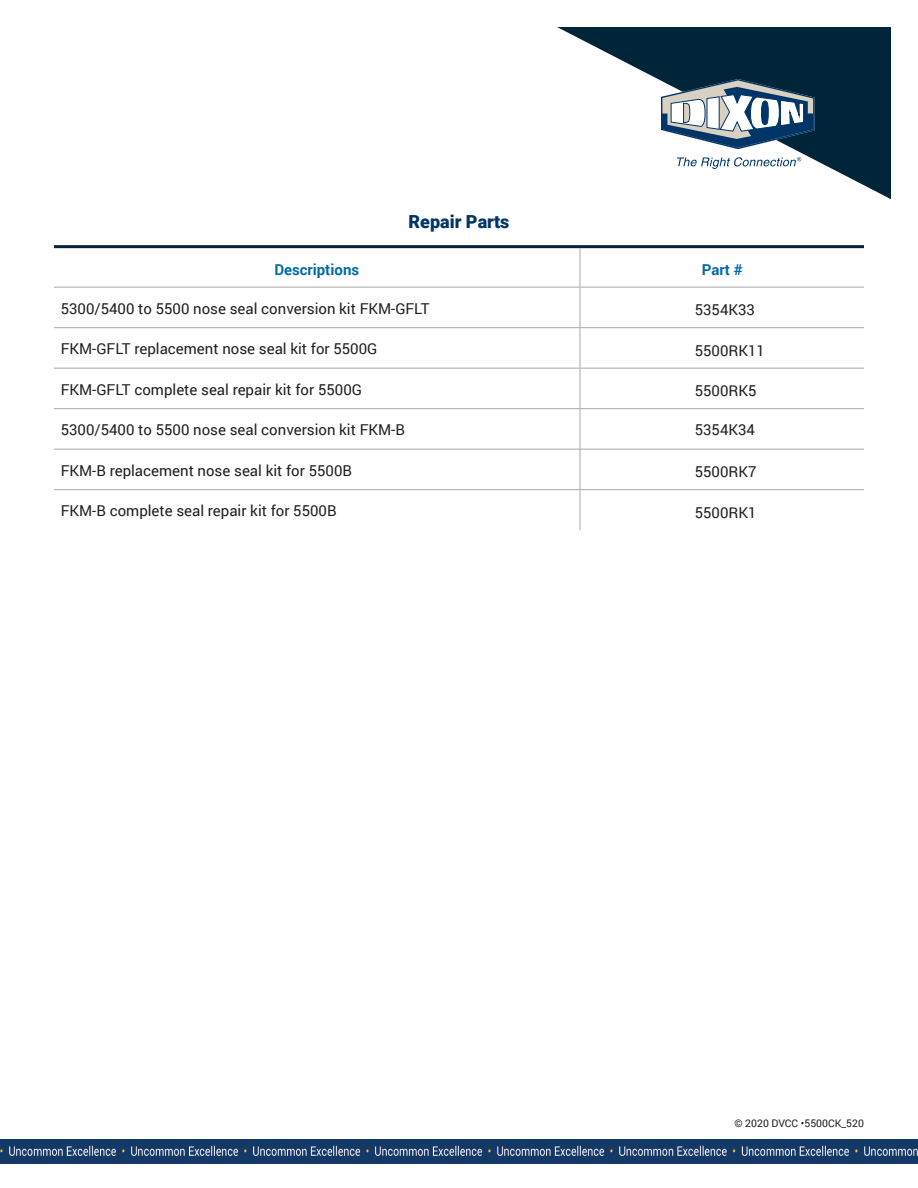
<style>
.page{position:relative;width:918px;height:1188px;background:#fff}
.page>*{position:absolute;margin:0;border:0;box-sizing:border-box;transform-origin:0 0}
._2020_Product_Name{font:900 18px "Roboto";color:#003667}
._2020_Table_Body_Tex{font:15px "Roboto";color:#231f20}
._2020_Table_Header{font:700 15px "Roboto";color:#006ba7}
.t1{font:10.5px "Roboto";color:#231f20}
</style>
<div class="page">
<svg style="left:557px;top:27px;width:334px;height:172px"></svg>
<svg style="left:661px;top:79px;width:154px;height:90px"></svg>
<img style="left:0;top:1140px;width:624px;height:24px">
<img style="left:624px;top:1140px;width:294px;height:24px">
<hr style="left:580px;top:245px;width:284px;height:3px;background:#002539">
<hr style="left:580px;top:287px;width:284px;height:1px;background:#a8a9ad">
<hr style="left:580px;top:327px;width:284px;height:1px;background:#a8a9ad">
<hr style="left:580px;top:368px;width:284px;height:1px;background:#a8a9ad">
<hr style="left:580px;top:408px;width:284px;height:1px;background:#a8a9ad">
<hr style="left:580px;top:449px;width:284px;height:1px;background:#a8a9ad">
<hr style="left:580px;top:489px;width:284px;height:1px;background:#a8a9ad">
<hr style="left:54px;top:245px;width:526px;height:3px;background:#002539">
<hr style="left:580px;top:248px;width:1px;height:39px;background:#a8a9ad">
<hr style="left:54px;top:287px;width:526px;height:1px;background:#a8a9ad">
<hr style="left:580px;top:288px;width:1px;height:39px;background:#a8a9ad">
<hr style="left:54px;top:327px;width:526px;height:1px;background:#a8a9ad">
<hr style="left:580px;top:328px;width:1px;height:40px;background:#a8a9ad">
<hr style="left:54px;top:368px;width:526px;height:1px;background:#a8a9ad">
<hr style="left:580px;top:369px;width:1px;height:39px;background:#a8a9ad">
<hr style="left:54px;top:408px;width:526px;height:1px;background:#a8a9ad">
<hr style="left:580px;top:409px;width:1px;height:40px;background:#a8a9ad">
<hr style="left:54px;top:449px;width:526px;height:1px;background:#a8a9ad">
<hr style="left:580px;top:450px;width:1px;height:39px;background:#a8a9ad">
<hr style="left:54px;top:489px;width:526px;height:1px;background:#a8a9ad">
<hr style="left:580px;top:490px;width:1px;height:40px;background:#a8a9ad">
<p class="_2020_Product_Name" style="left:409px;top:209px;width:102px">Repair Parts</p>
<p class="_2020_Table_Header" style="left:274px;top:259px;width:86px">Descriptions</p>
<p class="_2020_Table_Header" style="left:702px;top:259px;width:42px">Part #</p>
<p class="_2020_Table_Body_Tex" style="left:61px;top:298px;width:370px">5300/5400 to 5500 nose seal conversion kit FKM-GFLT</p>
<p class="_2020_Table_Body_Tex" style="left:695px;top:299px;width:62px">5354K33</p>
<p class="_2020_Table_Body_Tex" style="left:61px;top:338px;width:318px">FKM-GFLT replacement nose seal kit for 5500G</p>
<p class="_2020_Table_Body_Tex" style="left:695px;top:340px;width:72px">5500RK11</p>
<p class="_2020_Table_Body_Tex" style="left:61px;top:379px;width:303px">FKM-GFLT complete seal repair kit for 5500G</p>
<p class="_2020_Table_Body_Tex" style="left:695px;top:380px;width:63px">5500RK5</p>
<p class="_2020_Table_Body_Tex" style="left:61px;top:419px;width:346px">5300/5400 to 5500 nose seal conversion kit FKM-B</p>
<p class="_2020_Table_Body_Tex" style="left:695px;top:419px;width:62px">5354K34</p>
<p class="_2020_Table_Body_Tex" style="left:61px;top:460px;width:293px">FKM-B replacement nose seal kit for 5500B</p>
<p class="_2020_Table_Body_Tex" style="left:695px;top:461px;width:63px">5500RK7</p>
<p class="_2020_Table_Body_Tex" style="left:61px;top:501px;width:277px">FKM-B complete seal repair kit for 5500B</p>
<p class="_2020_Table_Body_Tex" style="left:695px;top:502px;width:63px">5500RK1</p>
<p class="t1" style="left:734px;top:1116px;width:131px">© 2020 DVCC •5500CK_520</p>
</div>
